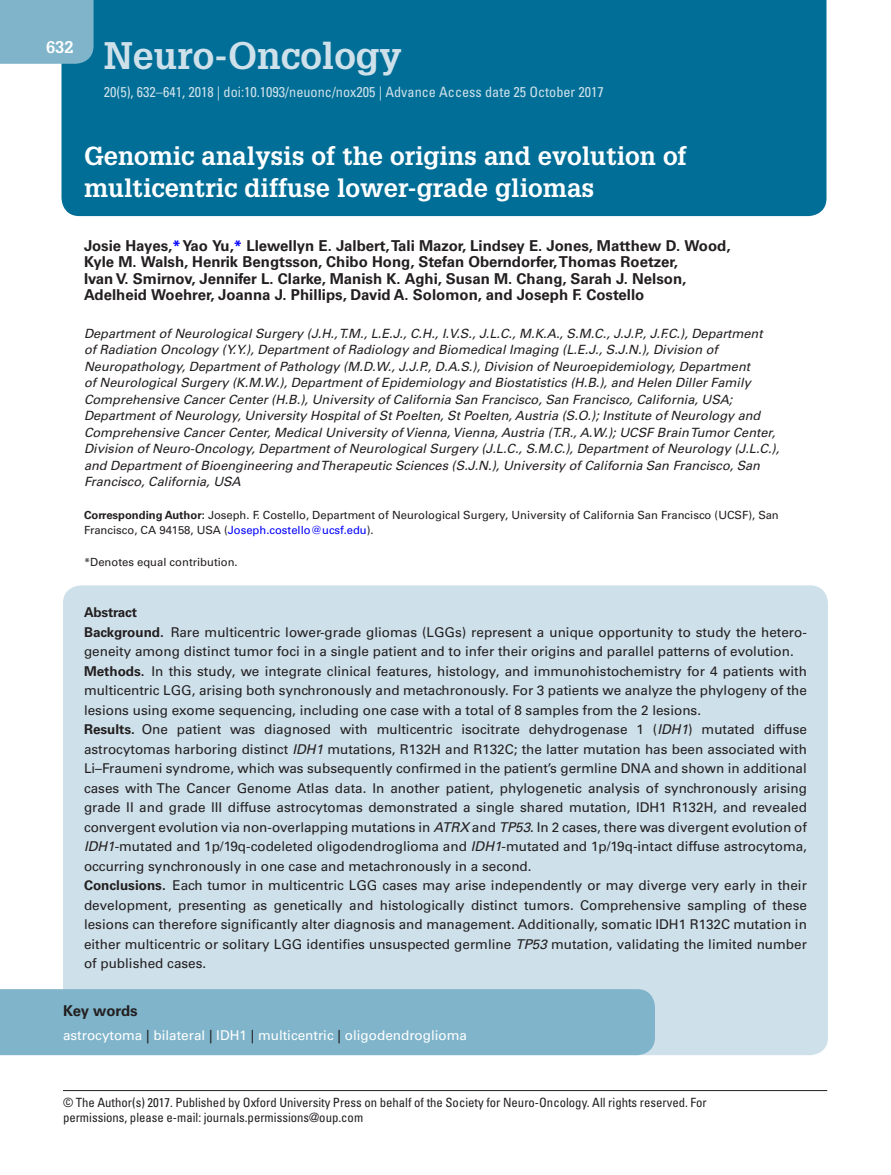
<style>
.page{position:relative;width:891px;height:1175px;background:#fff}
.page>*{position:absolute;margin:0;border:0;box-sizing:border-box;transform-origin:0 0}
.t1{font:700 37.5px "Glypha LT Std";color:#cee0ea}
.t2{font:700 25.5px/31.5px "Glypha LT Std";color:#fff}
.t3{font:700 16.5px "Glypha LT Std";color:#fff}
.t4{font:700 15px/16.5px "Univers LT Std";color:#231f20}
.t5{font:condensed 14.25px "Univers LT Std";color:#cee0ea}
.t6{font:13.5px/19.5px "Univers LT Std";color:#231f20}
.t7{font:13.5px "Univers LT Std";color:#fff}
.t8{font:italic 12.75px/16.5px "Univers LT Std";color:#231f20}
.t9{font:condensed 12.75px/15px "Univers LT Std";color:#231f20}
.t10{font:11.25px/15px "Univers LT Std";color:#231f20}
.s1{color:#00f}
.s2{font-weight:700}
.s3{font-style:italic}
.s4{color:#231f20}
</style>
<div class="page">
<hr style="left:63px;top:1090px;width:764px;height:1px;background:#231f20">
<div style="left:62px;top:0;width:764px;height:216px;background:#006e96"></div>
<div style="left:0;top:0;width:94px;height:64px;background:#7fb4ca"></div>
<div style="left:63px;top:585px;width:765px;height:470px;background:#cee0ea;border-radius:18px"></div>
<div style="left:0;top:989px;width:655px;height:66px;background:#7fb4ca"></div>
<p class="t3" style="left:46px;top:37px;width:29px">632</p>
<h1 class="t1" style="left:104px;top:32px;width:299px">Neuro-Oncology</h1>
<p class="t5" style="left:104px;top:83px;width:502px">20(5), 632–641, 2018 | doi:10.1093/neuonc/nox205 | Advance Access date 25 October 2017</p>
<h2 class="t2" style="left:84px;top:140px;width:604px">Genomic analysis of the origins and evolution of multicentric diffuse lower-grade gliomas</h2>
<p class="t4" style="left:84px;top:237px;width:648px">Josie Hayes,<span class="s1">*</span> Yao Yu,<span class="s1">*</span> Llewellyn E. Jalbert, Tali Mazor, Lindsey E. Jones, Matthew D. Wood, Kyle M. Walsh, Henrik Bengtsson, Chibo Hong, Stefan Oberndorfer, Thomas Roetzer,<br>Ivan V. Smirnov, Jennifer L. Clarke, Manish K. Aghi, Susan M. Chang, Sarah J. Nelson, Adelheid Woehrer, Joanna J. Phillips, David A. Solomon, and Joseph F. Costello</p>
<p class="t8" style="left:84px;top:325px;width:697px">Department of Neurological Surgery (J.H., T.M., L.E.J., C.H., I.V.S., J.L.C., M.K.A., S.M.C., J.J.P., J.F.C.), Department<br>of Radiation Oncology (Y.Y.), Department of Radiology and Biomedical Imaging (L.E.J., S.J.N.), Division of Neuropathology, Department of Pathology (M.D.W., J.J.P., D.A.S.), Division of Neuroepidemiology, Department<br>of Neurological Surgery (K.M.W.), Department of Epidemiology and Biostatistics (H.B.), and Helen Diller Family Comprehensive Cancer Center (H.B.), University of California San Francisco, San Francisco, California, USA; Department of Neurology, University Hospital of St Poelten, St Poelten, Austria (S.O.); Institute of Neurology and Comprehensive Cancer Center, Medical University of Vienna, Vienna, Austria (T.R., A.W.); UCSF Brain Tumor Center, Division of Neuro-Oncology, Department of Neurological Surgery (J.L.C., S.M.C.), Department of Neurology (J.L.C.), and Department of Bioengineering and Therapeutic Sciences (S.J.N.), University of California San Francisco, San Francisco, California, USA</p>
<p class="t10" style="left:84px;top:507px;width:696px"><span class="s2">Corresponding Author:</span> Joseph. F. Costello, Department of Neurological Surgery, University of California San Francisco (UCSF), San<br>Francisco, CA 94158, USA (<span class="s1">Joseph.costello@ucsf.edu</span>).</p>
<p class="t10" style="left:84px;top:554px;width:155px">*Denotes equal contribution.</p>
<p class="t6" style="left:84px;top:602px;width:725px"><span class="s2">Abstract<br>Background.</span> Rare multicentric lower-grade gliomas (LGGs) represent a unique opportunity to study the hetero&shy;geneity among distinct tumor foci in a single patient and to infer their origins and parallel patterns of evolution.<br><span class="s2">Methods.</span> In this study, we integrate clinical features, histology, and immunohistochemistry for 4 patients with multicentric LGG, arising both synchronously and metachronously. For 3 patients we analyze the phylogeny of the lesions using exome sequencing, including one case with a total of 8 samples from the 2 lesions.<br><span class="s2">Results.</span> One patient was diagnosed with multicentric isocitrate dehydrogenase 1 (<span class="s3">IDH1</span>) mutated diffuse astrocytomas harboring distinct <span class="s3">IDH1</span> mutations, R132H and R132C; the latter mutation has been associated with Li–Fraumeni syndrome, which was subsequently confirmed in the patient’s germline DNA and shown in additional cases with The Cancer Genome Atlas data. In another patient, phylogenetic analysis of synchronously arising grade II and grade III diffuse astrocytomas demonstrated a single shared mutation, IDH1 R132H, and revealed convergent evolution via non-overlapping mutations in <span class="s3">ATRX</span> and <span class="s3">TP53</span>. In 2 cases, there was divergent evolution of <span class="s3">IDH1</span>-mutated and 1p/19q-codeleted oligodendroglioma and <span class="s3">IDH1</span>-mutated and 1p/19q-intact diffuse astrocytoma, occurring synchronously in one case and metachronously in a second.<br><span class="s2">Conclusions.</span> Each tumor in multicentric LGG cases may arise independently or may diverge very early in their development, presenting as genetically and histologically distinct tumors. Comprehensive sampling of these lesions can therefore significantly alter diagnosis and management. Additionally, somatic IDH1 R132C mutation in either multicentric or solitary LGG identifies unsuspected germline <span class="s3">TP53</span> mutation, validating the limited number of published cases.</p>
<p class="t4" style="left:63px;top:1002px;width:76px">Key words</p>
<p class="t7" style="left:63px;top:1027px;width:406px">astrocytoma <span class="s4">|</span> bilateral <span class="s4">|</span> IDH1 <span class="s4">|</span> multicentric <span class="s4">|</span> oligodendroglioma</p>
<p class="t9" style="left:63px;top:1095px;width:645px">© The Author(s) 2017. Published by Oxford University Press on behalf of the Society for Neuro-Oncology. All rights reserved. For permissions, please e-mail: journals.permissions@oup.com</p>
</div>
